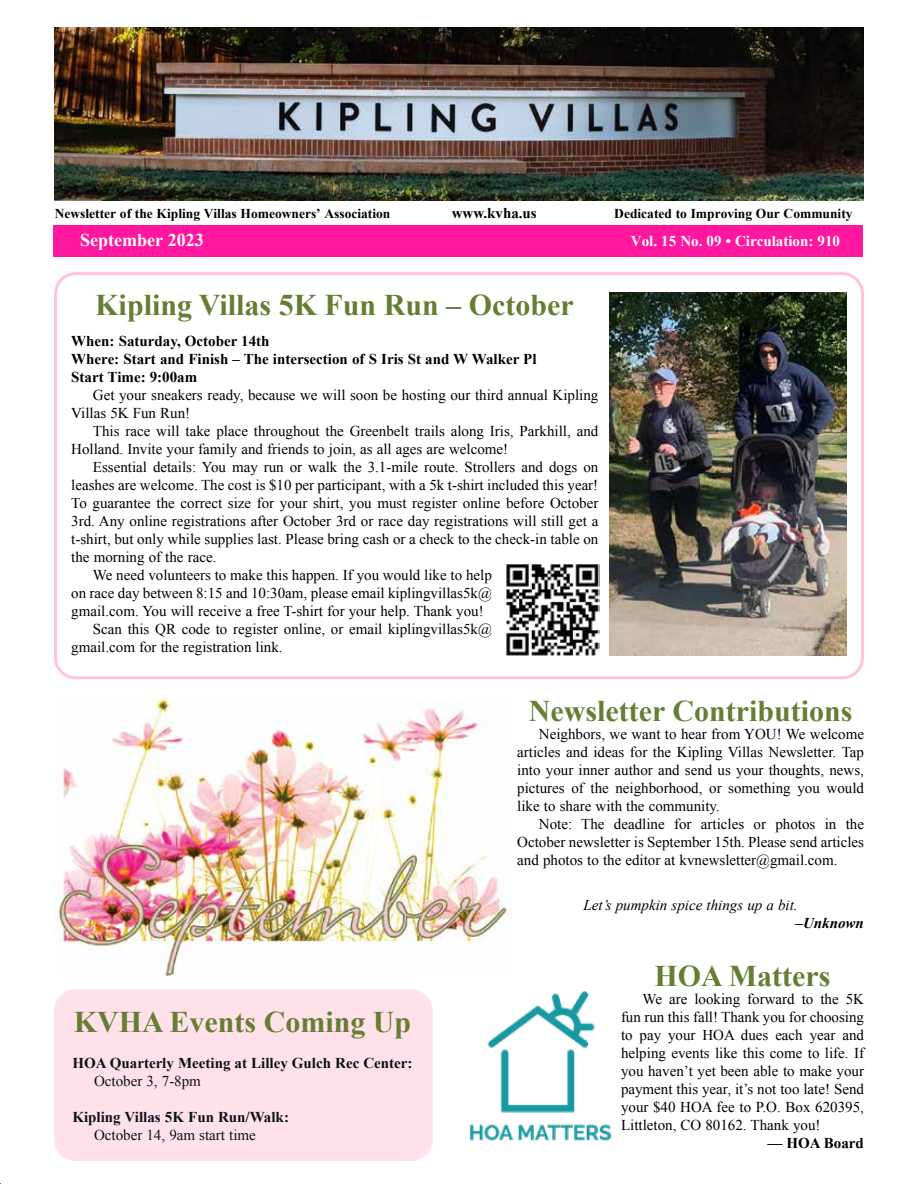
<style>
.page{position:relative;width:918px;height:1188px;background:#fff}
.page>*{position:absolute;margin:0;border:0;box-sizing:border-box;transform-origin:0 0}
.t1{font:700 30px "Times New Roman";color:#667d34}
.t2{font:700 18px "Times New Roman";color:#fff}
.t3{font:15px/18px "Times New Roman";color:#000;text-align:justify}
.t4{font:700 15px/18px "Times New Roman";color:#000}
.t5{font:700 15px "Times New Roman";color:#0e101a}
.t6{font:15px "Times New Roman";color:#0e101a}
.t7{font:italic 15px "Times New Roman";color:#000}
.t8{font:700 15px "Times New Roman";color:#fff}
.t9{font:italic 700 15px "Times New Roman";color:#000}
.t10{font:700 13.5px "Times New Roman";color:#000}
</style>
<div class="page">
<div style="left:54px;top:989px;width:379px;height:172px;background:#ffe2e9;border-radius:22px"></div>
<div style="left:54px;top:272px;width:810px;height:407px;border:3px solid #ffc5d3;border-radius:20px"></div>
<div style="left:53px;top:226px;width:810px;height:31px;background:#ff189f"></div>
<img style="left:55px;top:27px;width:809px;height:174px">
<img style="left:470px;top:991px;width:142px;height:150px">
<img style="left:54px;top:699px;width:458px;height:277px">
<img style="left:609px;top:292px;width:238px;height:363px">
<img style="left:506px;top:564px;width:94px;height:92px">
<p class="t3" style="left:-1px;top:1170px;width:5px">.</p>
<p class="t10" style="left:55px;top:204px;width:337px">Newsletter of the Kipling Villas Homeowners’ Association</p>
<p class="t4" style="left:452px;top:203px;width:87px">www.kvha.us</p>
<p class="t10" style="left:614px;top:204px;width:240px">Dedicated to Improving Our Community</p>
<p class="t2" style="left:80px;top:228px;width:125px">September 2023</p>
<p class="t8" style="left:631px;top:231px;width:211px">Vol. 15 No. 09 • Circulation: 910</p>
<h1 class="t1" style="left:95px;top:284px;width:480px">Kipling Villas 5K Fun Run – October</h1>
<p class="t4" style="left:71px;top:332px;width:467px">When: Saturday, October 14th<br>Where: Start and Finish – The intersection of S Iris St and W Walker Pl<br>Start Time: 9:00am</p>
<p class="t3" style="left:71px;top:386px;width:529px;text-indent:22px">Get your sneakers ready, because we will soon be hosting our third annual Kipling<br>Villas 5K Fun Run!</p>
<p class="t3" style="left:71px;top:422px;width:529px;text-indent:22px">This race will take place throughout the Greenbelt trails along Iris, Parkhill, and<br>Holland. Invite your family and friends to join, as all ages are welcome!</p>
<p class="t3" style="left:93px;top:458px;width:507px">Essential details: You may run or walk the 3.1-mile route. Strollers and dogs on</p>
<p class="t3" style="left:71px;top:476px;width:529px">leashes are welcome. The cost is $10 per participant, with a 5k t-shirt included this year!</p>
<p class="t3" style="left:71px;top:494px;width:529px">To guarantee the correct size for your shirt, you must register online before October</p>
<p class="t3" style="left:71px;top:512px;width:529px">3rd. Any online registrations after October 3rd or race day registrations will still get a</p>
<p class="t3" style="left:71px;top:530px;width:529px">t-shirt, but only while supplies last. Please bring cash or a check to the check-in table on</p>
<p class="t3" style="left:71px;top:548px;width:147px">the morning of the race.</p>
<p class="t3" style="left:93px;top:566px;width:401px">We need volunteers to make this happen. If you would like to help</p>
<p class="t3" style="left:71px;top:584px;width:422px">on race day between 8:15 and 10:30am, please email kiplingvillas5k@</p>
<p class="t3" style="left:71px;top:602px;width:414px">gmail.com. You will receive a free T-shirt for your help. Thank you!</p>
<p class="t3" style="left:93px;top:620px;width:401px">Scan this QR code to register online, or email kiplingvillas5k@</p>
<p class="t3" style="left:71px;top:638px;width:213px">gmail.com for the registration link.</p>
<h1 class="t1" style="left:74px;top:1001px;width:339px">KVHA Events Coming Up</h1>
<p class="t5" style="left:72px;top:1053px;width:342px">HOA Quarterly Meeting at Lilley Gulch Rec Center:</p>
<p class="t6" style="left:94px;top:1071px;width:108px">October 3, 7-8pm</p>
<p class="t5" style="left:72px;top:1107px;width:218px">Kipling Villas 5K Fun Run/Walk:</p>
<p class="t6" style="left:94px;top:1125px;width:163px">October 14, 9am start time</p>
<h1 class="t1" style="left:529px;top:690px;width:325px">Newsletter Contributions</h1>
<p class="t3" style="left:517px;top:725px;width:348px;text-indent:22px">Neighbors, we want to hear from YOU! We welcome articles and ideas for the Kipling Villas Newsletter. Tap into your inner author and send us your thoughts, news, pictures of the neighborhood, or something you would like to share with the community.</p>
<p class="t3" style="left:517px;top:815px;width:348px;text-indent:22px">Note: The deadline for articles or photos in the October newsletter is September 15th. Please send articles and photos to the editor at kvnewsletter@gmail.com.</p>
<p class="t7" style="left:584px;top:895px;width:216px">Let’s pumpkin spice things up a bit.</p>
<p class="t9" style="left:796px;top:912px;width:70px">–Unknown</p>
<h1 class="t1" style="left:655px;top:955px;width:177px">HOA Matters</h1>
<p class="t3" style="left:621px;top:990px;width:245px;text-indent:22px">We are looking forward to the 5K fun run this fall! Thank you for choosing to pay your HOA dues each year and helping events like this come to life. If you haven’t yet been able to make your payment this year, it’s not too late! Send your $40 HOA fee to P.O. Box 620395, Littleton, CO 80162. Thank you!</p>
<p class="t4" style="left:767px;top:1133px;width:98px">— HOA Board</p>
</div>
